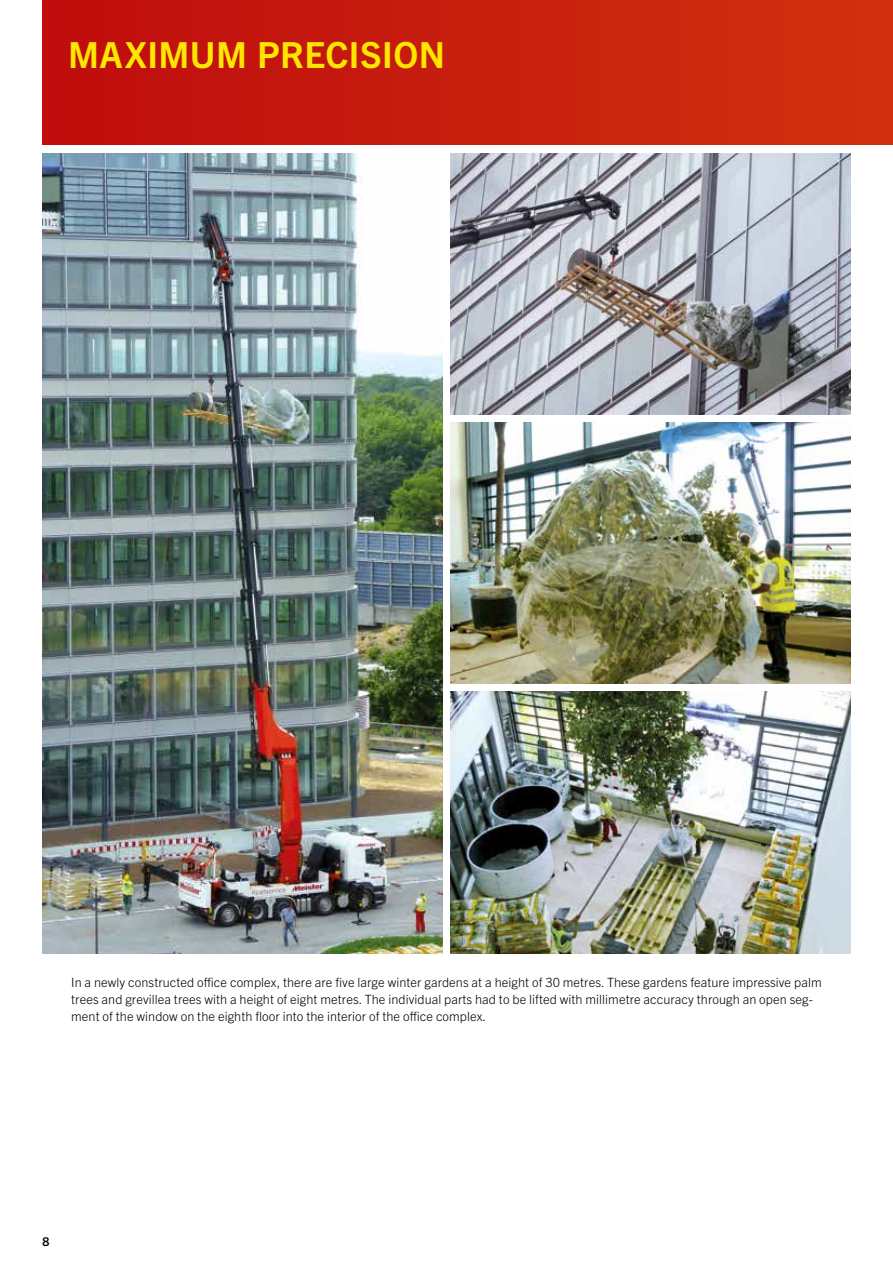
<style>
.page{position:relative;width:893px;height:1263px;background:#fff}
.page>*{position:absolute;margin:0;border:0;box-sizing:border-box;transform-origin:0 0}
.t1{font:700 36px "Trade Gothic Next LT Pro";letter-spacing:.01em;color:#ffe600}
.t2{font:300 12.75px/17px "Trade Gothic Next LT Pro";letter-spacing:.005em;color:#000}
.t3{font:700 12px "Trade Gothic Next LT Pro";color:#000}
</style>
<div class="page">
<div style="left:43px;top:0;width:850px;height:145px;background:linear-gradient(to right,#bf0c0e,#d0310e)"></div>
<img style="left:43px;top:153px;width:399px;height:800px">
<img style="left:451px;top:153px;width:399px;height:262px">
<img style="left:451px;top:422px;width:399px;height:262px">
<img style="left:451px;top:692px;width:399px;height:261px">
<h1 class="t1" style="left:68px;top:30px;width:379px">MAXIMUM PRECISION</h1>
<p class="t2" style="left:71px;top:973px;width:752px">In a newly constructed office complex, there are five large winter gardens at a height of 30 metres. These gardens feature impressive palm trees and grevillea trees with a height of eight metres. The individual parts had to be lifted with millimetre accuracy through an open seg&shy;ment of the window on the eighth floor into the interior of the office complex.</p>
<p class="t3" style="left:43px;top:1233px;width:8px">8</p>
</div>
